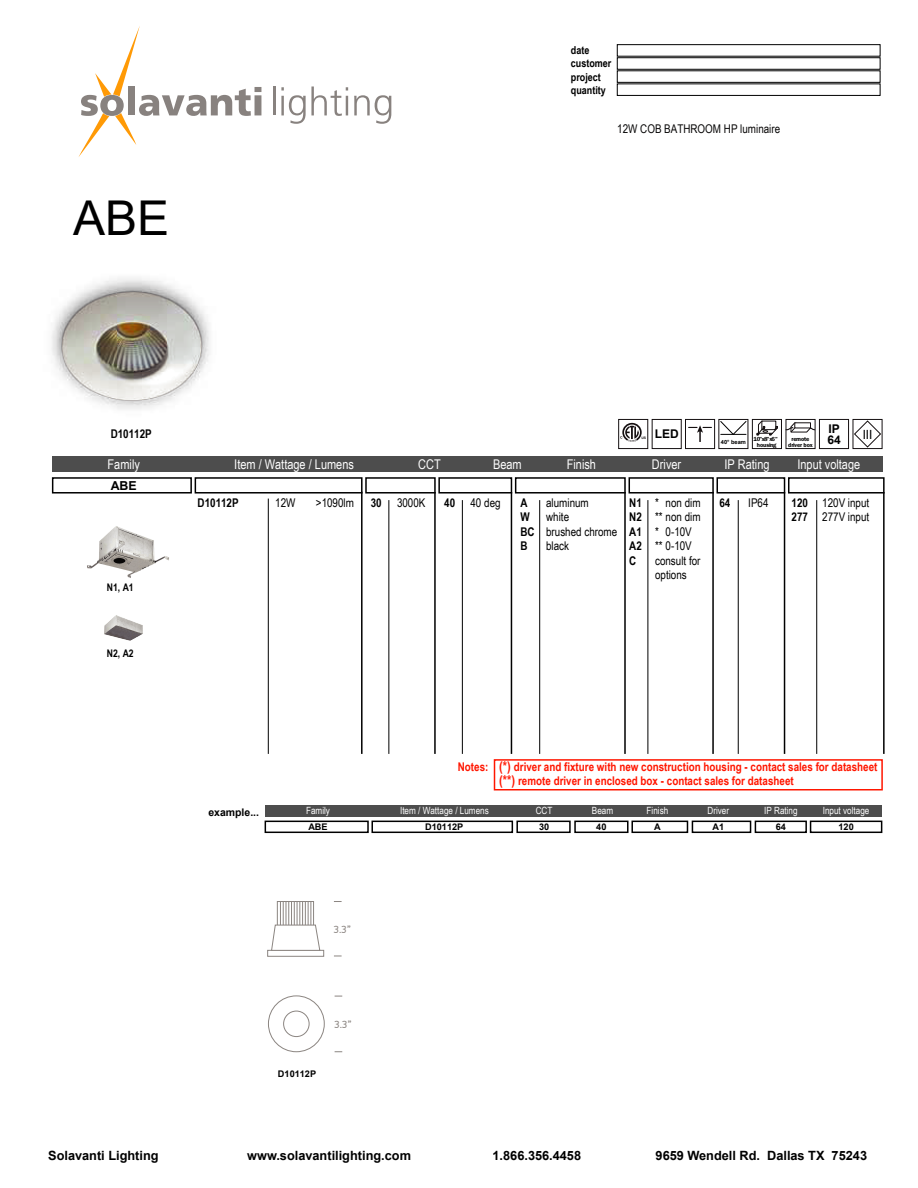
<style>
.page{position:relative;width:918px;height:1188px;background:#fff}
.page>*{position:absolute;margin:0;border:0;box-sizing:border-box;transform-origin:0 0}
.t1{font:48px "Arial";color:#000}
.t2{font:13.5px "Myriad Pro";color:#000}
.t3{font:13.35px "Arial Narrow";color:#fff}
.t4{font:700 12.75px "Arial";color:#000}
.t5{font:700 12.3px "Arial";color:#000}
.t6{font:700 12px/14.4px "Arial Narrow";color:#ff1600}
.t7{font:12px/14.4px "Arial Narrow";color:#000}
.t8{font:700 12px/14.4px "Arial Narrow";color:#000}
.t9{font:12px "Arial Narrow";color:#070606}
.t10{font:700 12px "Arial";color:#000}
.t11{font:700 10.95px/13.2px "Arial Narrow";color:#000}
.t12{font:700 10.5px "Arial";color:#000}
.t13{font:700 10.5px "Arial Narrow";color:#000}
.t14{font:10.5px "PF Din Display Pro";color:#8b8581}
.t15{font:9.9px "Arial Narrow";color:#fff}
.t16{font:700 9.15px "Arial";color:#000}
.t17{font:600 6px/6px "Franklin Gothic";letter-spacing:-.02em;color:#000;text-align:center}
.t18{font:700 5.7px "Arial";color:#000}
.t19{font:700 3.3px "Arial";color:#151011}
.s1{font-size:13.5px}
</style>
<div class="page">
<svg style="left:78px;top:26px;width:183px;height:131px"></svg>
<hr style="left:273px;top:86px;width:2px;height:29px;background:#88827f">
<svg style="left:281px;top:86px;width:67px;height:38px"></svg>
<svg style="left:354px;top:95px;width:37px;height:29px"></svg>
<div style="left:52px;top:477px;width:140px;height:17px;border:2px solid #000"></div>
<div style="left:717px;top:477px;width:68px;height:17px;border:2px solid #000"></div>
<div style="left:515px;top:477px;width:111px;height:17px;border:2px solid #000"></div>
<div style="left:195px;top:477px;width:168px;height:17px;border:2px solid #000"></div>
<div style="left:365px;top:477px;width:71px;height:17px;border:2px solid #000"></div>
<hr style="left:268px;top:499px;width:1px;height:255px;background:#000">
<hr style="left:361px;top:492px;width:2px;height:262px;background:#000">
<hr style="left:434px;top:492px;width:2px;height:262px;background:#000">
<hr style="left:624px;top:492px;width:2px;height:262px;background:#000">
<hr style="left:784px;top:492px;width:1px;height:262px;background:#000">
<hr style="left:389px;top:500px;width:1px;height:254px;background:#000">
<hr style="left:539px;top:500px;width:1px;height:254px;background:#000">
<hr style="left:738px;top:500px;width:1px;height:254px;background:#000">
<div style="left:52px;top:457px;width:831px;height:15px;background:#4d4d4d"></div>
<div style="left:629px;top:477px;width:85px;height:17px;border:2px solid #000"></div>
<hr style="left:712px;top:492px;width:2px;height:262px;background:#000">
<hr style="left:648px;top:500px;width:1px;height:254px;background:#000">
<div style="left:788px;top:477px;width:97px;height:17px;border:2px solid #000"></div>
<hr style="left:883px;top:492px;width:2px;height:262px;background:#000">
<hr style="left:816px;top:500px;width:1px;height:254px;background:#000">
<div style="left:438px;top:477px;width:74px;height:17px;border:2px solid #000"></div>
<hr style="left:511px;top:492px;width:1px;height:262px;background:#000">
<hr style="left:462px;top:500px;width:1px;height:254px;background:#000">
<div style="left:853px;top:419px;width:29px;height:30px;border:1px solid #151011"></div>
<svg style="left:854px;top:420px;width:28px;height:28px"></svg>
<div style="left:617px;top:83px;width:263px;height:13px;border:1px solid #000"></div>
<div style="left:617px;top:70px;width:263px;height:13px;border:1px solid #000"></div>
<div style="left:617px;top:57px;width:263px;height:13px;border:1px solid #000"></div>
<div style="left:617px;top:44px;width:263px;height:13px;border:1px solid #000"></div>
<div style="left:265px;top:821px;width:104px;height:12px;border:2px solid #000"></div>
<div style="left:755px;top:821px;width:52px;height:12px;border:2px solid #000"></div>
<div style="left:631px;top:821px;width:57px;height:12px;border:2px solid #000"></div>
<div style="left:371px;top:821px;width:142px;height:12px;border:2px solid #000"></div>
<div style="left:516px;top:821px;width:55px;height:12px;border:2px solid #000"></div>
<div style="left:265px;top:805px;width:616px;height:12px;background:#4d4d4d"></div>
<div style="left:692px;top:821px;width:59px;height:12px;border:2px solid #000"></div>
<div style="left:810px;top:821px;width:72px;height:12px;border:2px solid #000"></div>
<div style="left:574px;top:821px;width:55px;height:12px;border:2px solid #000"></div>
<img style="left:51px;top:278px;width:159px;height:131px">
<svg style="left:268px;top:995px;width:57px;height:57px"></svg>
<div style="left:277px;top:901px;width:37px;height:39px;border:1px solid #8b8581"></div>
<hr style="left:311px;top:902px;width:1px;height:38px;background:#8b8581">
<hr style="left:308px;top:902px;width:1px;height:38px;background:#8b8581">
<hr style="left:305px;top:902px;width:1px;height:38px;background:#8b8581">
<hr style="left:302px;top:902px;width:1px;height:38px;background:#8b8581">
<hr style="left:299px;top:902px;width:1px;height:38px;background:#8b8581">
<hr style="left:297px;top:902px;width:1px;height:38px;background:#8b8581">
<hr style="left:294px;top:902px;width:1px;height:38px;background:#8b8581">
<hr style="left:291px;top:902px;width:1px;height:38px;background:#8b8581">
<hr style="left:288px;top:902px;width:1px;height:38px;background:#8b8581">
<hr style="left:286px;top:902px;width:1px;height:38px;background:#8b8581">
<hr style="left:283px;top:902px;width:1px;height:38px;background:#8b8581">
<hr style="left:280px;top:902px;width:1px;height:38px;background:#8b8581">
<div style="left:267px;top:950px;width:57px;height:7px;border:1px solid #8b8581"></div>
<svg style="left:271px;top:924px;width:50px;height:27px"></svg>
<div style="left:819px;top:419px;width:30px;height:30px;border:1px solid #151011"></div>
<div style="left:752px;top:419px;width:30px;height:30px;border:1px solid #151011"></div>
<svg style="left:756px;top:420px;width:22px;height:15px"></svg>
<div style="left:786px;top:419px;width:29px;height:30px;border:1px solid #151011"></div>
<svg style="left:785px;top:422px;width:31px;height:11px"></svg>
<svg style="left:620px;top:423px;width:22px;height:19px"></svg>
<div style="left:618px;top:419px;width:30px;height:30px;border:1px solid #151011"></div>
<div style="left:652px;top:419px;width:30px;height:30px;border:1px solid #151011"></div>
<div style="left:685px;top:419px;width:30px;height:30px;border:1px solid #151011"></div>
<svg style="left:689px;top:425px;width:22px;height:17px"></svg>
<img style="left:87px;top:526px;width:82px;height:52px">
<img style="left:104px;top:615px;width:39px;height:26px">
<div style="left:718px;top:419px;width:30px;height:30px;border:1px solid #151011"></div>
<svg style="left:720px;top:420px;width:27px;height:15px"></svg>
<div style="left:494px;top:759px;width:389px;height:32px;border:2px solid #ff1600"></div>
<p class="t11" style="left:571px;top:43px;width:42px">date customer project quantity</p>
<h1 class="t1" style="left:73px;top:185px;width:98px">ABE</h1>
<p class="t8" style="left:111px;top:426px;width:43px">D10112P</p>
<p class="t9" style="left:617px;top:120px;width:164px">12W COB BATHROOM HP luminaire</p>
<p class="t19" style="left:641px;top:435px;width:6px">US</p>
<p class="t10" style="left:655px;top:425px;width:25px">LED</p>
<p class="t18" style="left:721px;top:438px;width:27px">40° beam</p>
<p class="t10" style="left:828px;top:421px;width:13px">IP</p>
<p class="t17" style="left:759px;top:436px;width:4px">”</p>
<p class="t17" style="left:788px;top:442px;width:54px">driver box <sup>64</sup></p>
<p class="t17" style="left:753px;top:436px;width:26px">10 x8”x6” housing</p>
<p class="t17" style="left:791px;top:436px;width:19px">remote</p>
<p class="t2" style="left:863px;top:426px;width:11px">III</p>
<p class="t3" style="left:108px;top:454px;width:34px">Family</p>
<p class="t3" style="left:234px;top:454px;width:121px">Item / Wattage / Lumens</p>
<p class="t3" style="left:567px;top:454px;width:31px">Finish</p>
<p class="t3" style="left:652px;top:454px;width:31px">Driver</p>
<p class="t3" style="left:724px;top:454px;width:47px">IP Rating</p>
<p class="t3" style="left:418px;top:454px;width:24px">CCT</p>
<p class="t3" style="left:797px;top:454px;width:64px">Input voltage</p>
<p class="t8" style="left:444px;top:495px;width:12px">40</p>
<p class="t7" style="left:471px;top:495px;width:32px">40 deg</p>
<p class="t3" style="left:493px;top:454px;width:30px">Beam</p>
<p class="t5" style="left:111px;top:477px;width:28px">ABE</p>
<p class="t8" style="left:629px;top:495px;width:14px;text-align:justify">N1<br>N2<br>A1<br>A2<br>C</p>
<p class="t7" style="left:655px;top:495px;width:47px">* non dim ** non dim * 0-10V ** 0-10V consult for options</p>
<p class="t8" style="left:198px;top:495px;width:43px">D10112P</p>
<p class="t7" style="left:275px;top:495px;width:22px">12W</p>
<p class="t7" style="left:316px;top:495px;width:40px">&gt;1090lm</p>
<p class="t8" style="left:371px;top:495px;width:12px">30</p>
<p class="t7" style="left:397px;top:495px;width:30px">3000K</p>
<p class="t8" style="left:521px;top:495px;width:16px">A<br>W<br>BC<br>B</p>
<p class="t7" style="left:546px;top:495px;width:73px">aluminum<br>white<br>brushed chrome black</p>
<p class="t8" style="left:719px;top:495px;width:12px">64</p>
<p class="t7" style="left:748px;top:495px;width:22px">IP64</p>
<p class="t8" style="left:792px;top:495px;width:18px">120<br>277</p>
<p class="t7" style="left:822px;top:495px;width:49px">120V input<br>277V input</p>
<p class="t13" style="left:107px;top:579px;width:28px">N1, A1</p>
<p class="t13" style="left:107px;top:646px;width:28px">N2, A2</p>
<p class="t12" style="left:208px;top:805px;width:52px">example...</p>
<p class="t6" style="left:458px;top:759px;width:32px">Notes:</p>
<p class="t6" style="left:499px;top:759px;width:380px"><span class="s1">(*)</span> driver and fixture with new construction housing - contact sales for datasheet <span class="s1">(**)</span> remote driver in enclosed box - contact sales for datasheet</p>
<p class="t15" style="left:306px;top:804px;width:25px">Family</p>
<p class="t15" style="left:400px;top:804px;width:90px">Item / Wattage / Lumens</p>
<p class="t15" style="left:536px;top:804px;width:18px">CCT</p>
<p class="t15" style="left:592px;top:804px;width:23px">Beam</p>
<p class="t15" style="left:647px;top:804px;width:23px">Finish</p>
<p class="t15" style="left:708px;top:804px;width:23px">Driver</p>
<p class="t15" style="left:764px;top:804px;width:35px">IP Rating</p>
<p class="t15" style="left:823px;top:804px;width:48px">Input voltage</p>
<p class="t16" style="left:308px;top:820px;width:21px">ABE</p>
<p class="t16" style="left:425px;top:820px;width:40px">D10112P</p>
<p class="t16" style="left:539px;top:820px;width:12px">30</p>
<p class="t16" style="left:596px;top:820px;width:12px">40</p>
<p class="t16" style="left:654px;top:820px;width:8px">A</p>
<p class="t16" style="left:713px;top:820px;width:13px">A1</p>
<p class="t16" style="left:776px;top:820px;width:12px">64</p>
<p class="t16" style="left:838px;top:820px;width:17px">120</p>
<p class="t14" style="left:334px;top:923px;width:19px">3.3”</p>
<p class="t16" style="left:278px;top:1068px;width:40px">D10112P</p>
<p class="t14" style="left:335px;top:1018px;width:19px">3.3”</p>
<p class="t4" style="left:48px;top:1147px;width:112px">Solavanti Lighting</p>
<p class="t4" style="left:247px;top:1147px;width:165px">www.solavantilighting.com</p>
<p class="t4" style="left:493px;top:1147px;width:90px">1.866.356.4458</p>
<p class="t4" style="left:656px;top:1147px;width:213px">9659 Wendell Rd. Dallas TX 75243</p>
</div>
